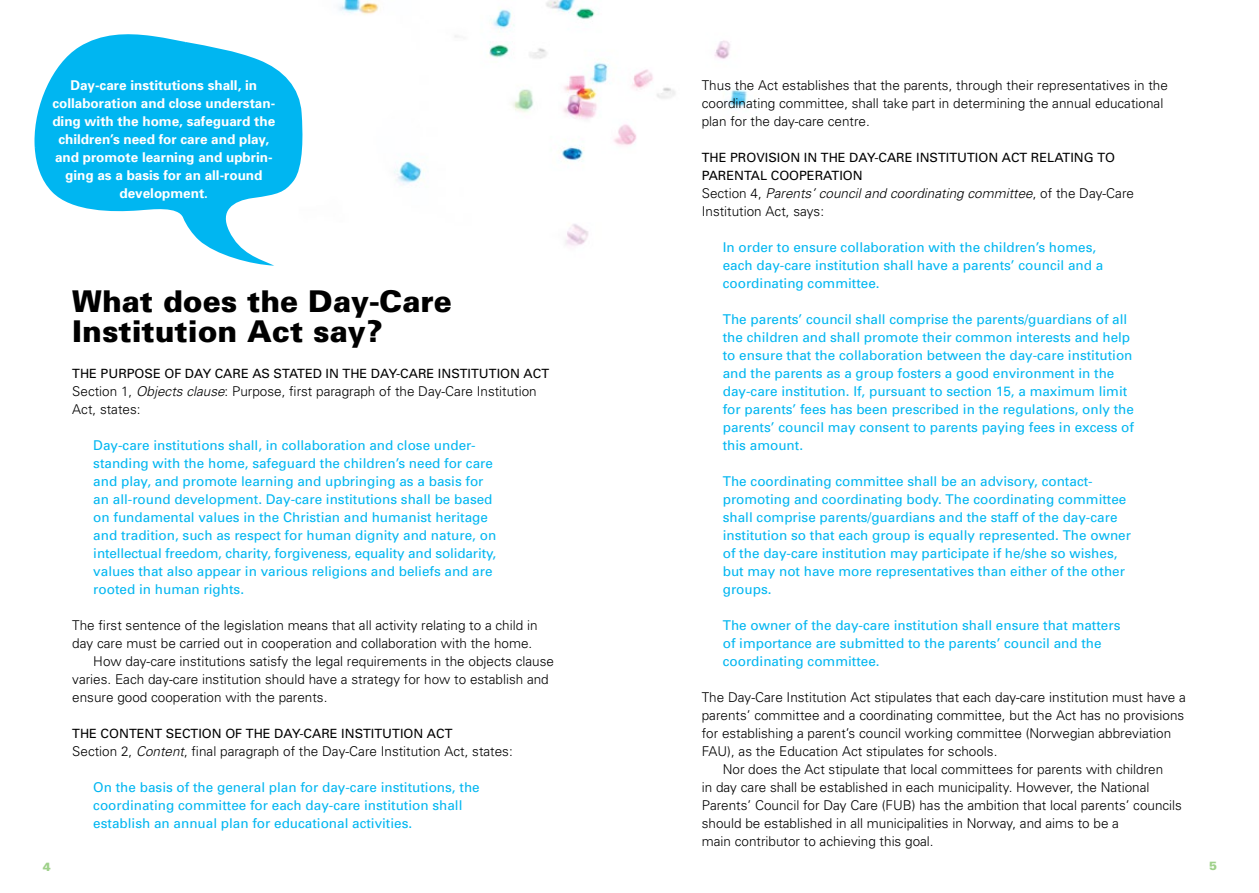
<style>
.page{position:relative;width:1259px;height:893px;background:#fff}
.page>*{position:absolute;margin:0;border:0;box-sizing:border-box;transform-origin:0 0}
.t1{font:900 30px/30px "Univers";color:#000}
.t2{font:13.5px/18px "Univers";color:#00b6f1}
.t3{font:300 13.5px/18px "Univers";color:#000}
.t4{font:700 13.5px/17.9px "Univers";color:#fff;text-align:center}
.t5{font:12.75px/18px "Univers";color:#000}
.t6{font:900 12px "Univers";color:#9fd18a}
.s1{font-style:italic}
</style>
<div class="page">
<img style="left:302px;top:0;width:445px;height:246px">
<svg style="left:39px;top:44px;width:263px;height:222px;fill:#00b6f1"></svg>
<svg style="left:34px;top:34px;width:165px;height:138px;background:#1ebef2"></svg>
<p class="t4" style="left:52px;top:76px;width:224px">Day-care institutions shall, in collaboration and close understan&shy;ding with the home, safeguard the children’s need for care and play, and promote learning and upbrin&shy;ging as a basis for an all-round development.</p>
<h1 class="t1" style="left:72px;top:285px;width:381px">What does the Day-Care<br>Institution Act say?</h1>
<p class="t5" style="left:72px;top:364px;width:478px">THE PURPOSE OF DAY CARE AS STATED IN THE DAY-CARE INSTITUTION ACT</p>
<p class="t3" style="left:72px;top:382px;width:466px">Section 1, <span class="s1">Objects clause</span>: Purpose, first paragraph of the Day-Care Institution<br>Act, states:</p>
<p class="t2" style="left:93px;top:436px;width:404px">Day-care institutions shall, in collaboration and close under&shy;standing with the home, safeguard the children’s need for care and play, and promote learning and upbringing as a basis for an all-round development. Day-care institutions shall be based on fundamental values in the Christian and humanist heritage and tradition, such as respect for human dignity and nature, on intellectual freedom, charity, forgiveness, equality and solidarity, values that also appear in various religions and beliefs and are rooted in human rights.</p>
<p class="t3" style="left:72px;top:616px;width:467px">The first sentence of the legislation means that all activity relating to a child in</p>
<p class="t3" style="left:72px;top:634px;width:461px">day care must be carried out in cooperation and collaboration with the home.</p>
<p class="t3" style="left:93px;top:652px;width:462px">How day-care institutions satisfy the legal requirements in the objects clause</p>
<p class="t3" style="left:72px;top:670px;width:478px">varies. Each day-care institution should have a strategy for how to establish and</p>
<p class="t3" style="left:72px;top:688px;width:257px">ensure good cooperation with the parents.</p>
<p class="t5" style="left:72px;top:724px;width:382px">THE CONTENT SECTION OF THE DAY-CARE INSTITUTION ACT</p>
<p class="t3" style="left:72px;top:742px;width:442px">Section 2, <span class="s1">Content</span>, final paragraph of the Day-Care Institution Act, states:</p>
<p class="t2" style="left:93px;top:778px;width:388px">On the basis of the general plan for day-care institutions, the coordinating committee for each day-care institution shall establish an annual plan for educational activities.</p>
<p class="t3" style="left:702px;top:76px;width:467px">Thus the Act establishes that the parents, through their representatives in the coordinating committee, shall take part in determining the annual educational plan for the day-care centre.</p>
<p class="t5" style="left:702px;top:148px;width:415px">THE PROVISION IN THE DAY-CARE INSTITUTION ACT RELATING TO<br>PARENTAL COOPERATION</p>
<p class="t3" style="left:702px;top:184px;width:434px">Section 4, <span class="s1">Parents’ council and coordinating committee</span>, of the Day-Care<br>Institution Act, says:</p>
<p class="t2" style="left:723px;top:238px;width:382px">In order to ensure collaboration with the children’s homes, each day-care institution shall have a parents’ council and a coordinating committee.</p>
<p class="t2" style="left:723px;top:310px;width:413px">The parents’ council shall comprise the parents/guardians of all the children and shall promote their common interests and help to ensure that the collaboration between the day-care institution and the parents as a group fosters a good environment in the day-care institution. If, pursuant to section 15, a maximum limit for parents’ fees has been prescribed in the regulations, only the parents’ council may consent to parents paying fees in excess of this amount.</p>
<p class="t2" style="left:723px;top:472px;width:410px">The coordinating committee shall be an advisory, contact&shy;promoting and coordinating body. The coordinating committee shall comprise parents/guardians and the staff of the day-care institution so that each group is equally represented. The owner of the day-care institution may participate if he/she so wishes, but may not have more representatives than either of the other groups.</p>
<p class="t2" style="left:723px;top:616px;width:399px">The owner of the day-care institution shall ensure that matters of importance are submitted to the parents’ council and the coordinating committee.</p>
<p class="t3" style="left:702px;top:688px;width:485px">The Day-Care Institution Act stipulates that each day-care institution must have a</p>
<p class="t3" style="left:702px;top:706px;width:484px">parents’ committee and a coordinating committee, but the Act has no provisions</p>
<p class="t3" style="left:702px;top:724px;width:471px">for establishing a parent’s council working committee (Norwegian abbreviation</p>
<p class="t3" style="left:702px;top:742px;width:297px">FAU), as the Education Act stipulates for schools.</p>
<p class="t3" style="left:723px;top:760px;width:442px">Nor does the Act stipulate that local committees for parents with children</p>
<p class="t3" style="left:702px;top:778px;width:449px">in day care shall be established in each municipality. However, the National</p>
<p class="t3" style="left:702px;top:796px;width:482px">Parents’ Council for Day Care (FUB) has the ambition that local parents’ councils</p>
<p class="t3" style="left:702px;top:814px;width:419px">should be established in all municipalities in Norway, and aims to be a</p>
<p class="t3" style="left:702px;top:832px;width:233px">main contributor to achieving this goal.</p>
<p class="t6" style="left:43px;top:859px;width:10px">4</p>
<p class="t6" style="left:1209px;top:858px;width:10px">5</p>
</div>
